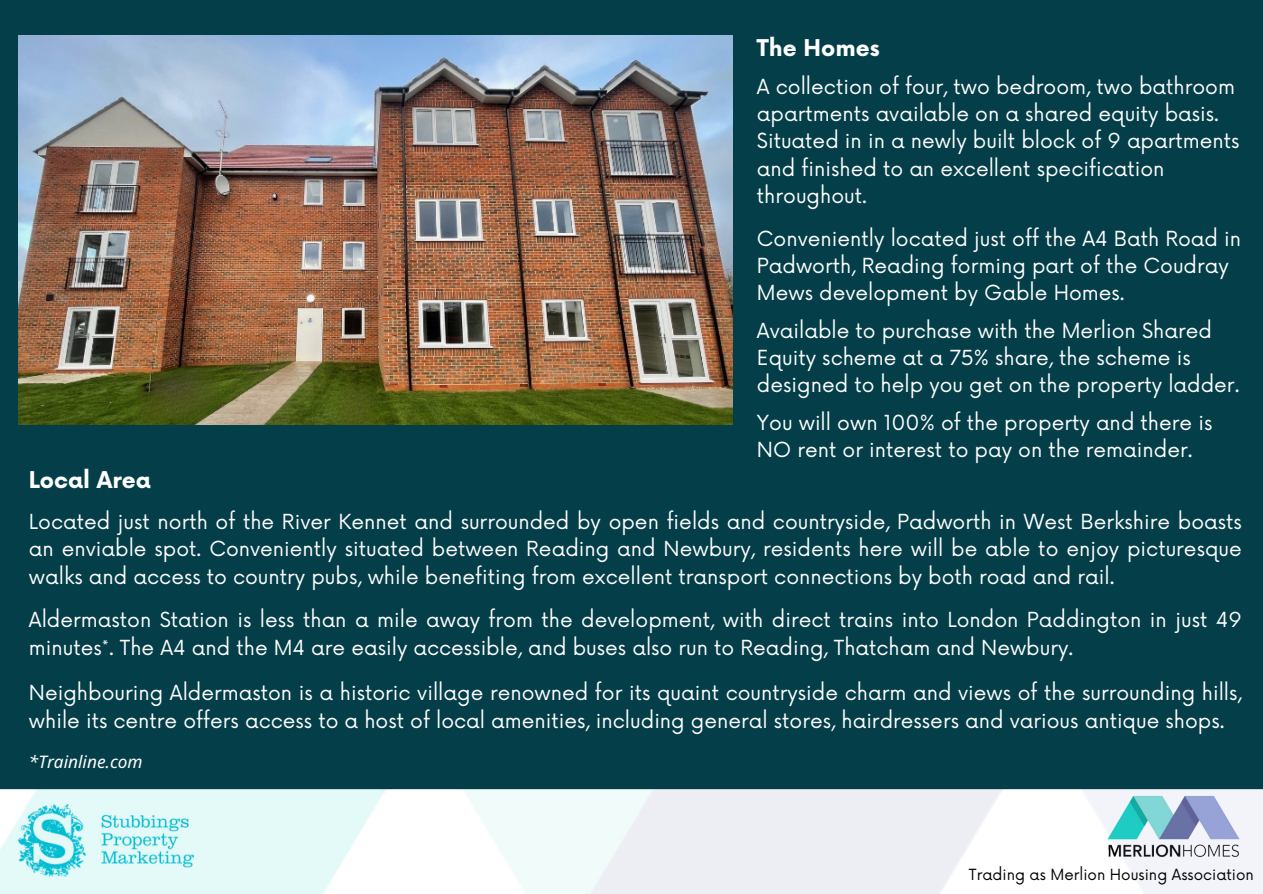
<style>
.page{position:relative;width:1263px;height:894px;background:#fff}
.page>*{position:absolute;margin:0;border:0;box-sizing:border-box;transform-origin:0 0}
.t1{font:700 22.5px "Now";color:#fff}
.t2{font:20.25px/27px "Now";color:#fff}
.t3{font:italic 17.25px "Noto IKEA Latin";color:#fff}
.t4{font:15px "Now";color:#000}
</style>
<div class="page">
<div style="left:0;top:0;width:1263px;height:893px;background:#033e49"></div>
<img style="left:0;top:789px;width:1263px;height:104px">
<img style="left:18px;top:35px;width:715px;height:390px">
<h2 class="t1" style="left:757px;top:35px;width:124px">The Homes</h2>
<h2 class="t2" style="left:757px;top:75px;width:484px">A collection of four, two bedroom, two bathroom apartments available on a shared equity basis.<br>Situated in in a newly built block of 9 apartments and finished to an excellent specification throughout.</h2>
<h2 class="t2" style="left:757px;top:226px;width:486px">Conveniently located just off the A4 Bath Road in<br>Padworth, Reading forming part of the Coudray<br>Mews development by Gable Homes.</h2>
<h2 class="t2" style="left:757px;top:318px;width:484px">Available to purchase with the Merlion Shared<br>Equity scheme at a 75% share, the scheme is designed to help you get on the property ladder.</h2>
<h1 class="t2" style="left:757px;top:410px;width:457px">You will own 100% of the property and there is<br>NO rent or interest to pay on the remainder.</h1>
<h2 class="t1" style="left:29px;top:468px;width:123px">Local Area</h2>
<h2 class="t2" style="left:29px;top:508px;width:1214px;line-height:27.8px;text-align:justify">Located just north of the River Kennet and surrounded by open fields and countryside, Padworth in West Berkshire boasts an enviable spot. Conveniently situated between Reading and Newbury, residents here will be able to enjoy picturesque walks and access to country pubs, while benefiting from excellent transport connections by both road and rail.</h2>
<h3 class="t2" style="left:29px;top:606px;width:1214px;line-height:27.8px">Aldermaston Station is less than a mile away from the development, with direct trains into London Paddington in just 49 minutes*. The A4 and the M4 are easily accessible, and buses also run to Reading, Thatcham and Newbury.</h3>
<p class="t2" style="left:29px;top:679px;width:1214px;line-height:27.8px">Neighbouring Aldermaston is a historic village renowned for its quaint countryside charm and views of the surrounding hills, while its centre offers access to a host of local amenities, including general stores, hairdressers and various antique shops.</p>
<p class="t3" style="left:29px;top:749px;width:115px">*Trainline.com</p>
<h2 class="t4" style="left:969px;top:865px;width:287px">Trading as Merlion Housing Association</h2>
</div>
